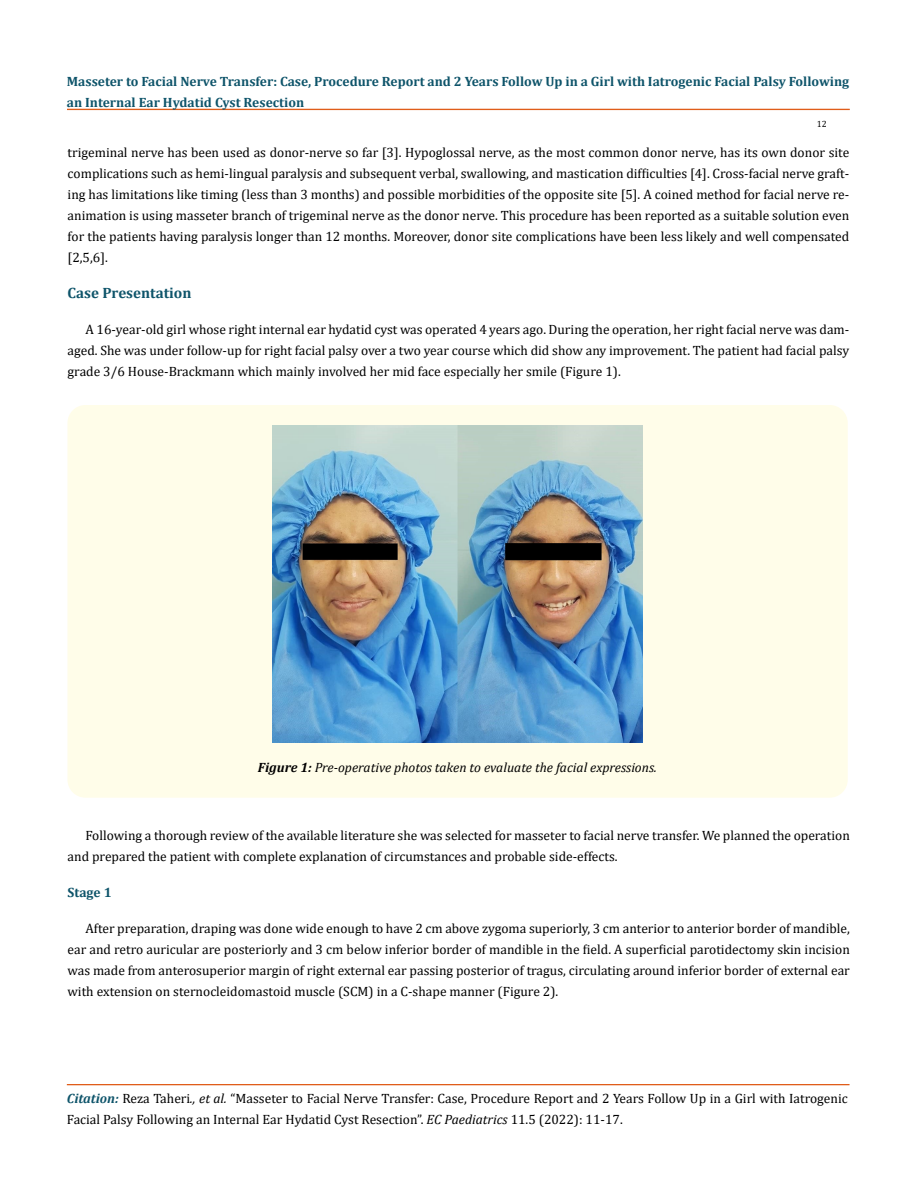
<style>
.page{position:relative;width:917px;height:1188px;background:#fff}
.page>*{position:absolute;margin:0;border:0;box-sizing:border-box;transform-origin:0 0}
.t1{font:700 15px "Cambria";color:#0e546a}
.t2{font:13.5px/21px "Cambria";color:#000;text-align:justify}
.t3{font:700 13.5px/21px "Cambria";color:#0e546a}
.t4{font:italic 13.5px "Cambria";color:#000}
.t5{font:9px "Cambria";color:#000}
.s1{font-weight:700}
.s2{font-weight:700;font-style:italic;color:#0e546a}
.s3{font-style:italic}
</style>
<div class="page">
<div style="left:67px;top:109px;width:782px;height:1px;border:1px solid #e05d1a"></div>
<hr style="left:67px;top:1085px;width:782px;height:1px;background:#e05d1a">
<div style="left:67px;top:1084px;width:782px;height:1px;border:1px solid #e05d1a"></div>
<div style="left:67px;top:405px;width:780px;height:393px;background:#fffde9;border-radius:18px"></div>
<img style="left:272px;top:426px;width:370px;height:316px">
<p class="t3" style="left:67px;top:71px;width:783px">Masseter to Facial Nerve Transfer: Case, Procedure Report and 2 Years Follow Up in a Girl with Iatrogenic Facial Palsy Following an Internal Ear Hydatid Cyst Resection</p>
<p class="t5" style="left:816px;top:118px;width:11px">12</p>
<p class="t2" style="left:68px;top:142px;width:783px">trigeminal nerve has been used as donor-nerve so far [3]. Hypoglossal nerve, as the most common donor nerve, has its own donor site complications such as hemi-lingual paralysis and subsequent verbal, swallowing, and mastication difficulties [4]. Cross-facial nerve graft&shy;ing has limitations like timing (less than 3 months) and possible morbidities of the opposite site [5]. A coined method for facial nerve re&shy;animation is using masseter branch of trigeminal nerve as the donor nerve. This procedure has been reported as a suitable solution even for the patients having paralysis longer than 12 months. Moreover, donor site complications have been less likely and well compensated [2,5,6].</p>
<p class="t1" style="left:68px;top:282px;width:125px">Case Presentation</p>
<p class="t2" style="left:68px;top:319px;width:783px;text-indent:18px">A 16-year-old girl whose right internal ear hydatid cyst was operated 4 years ago. During the operation, her right facial nerve was dam&shy;aged. She was under follow-up for right facial palsy over a two year course which did show any improvement. The patient had facial palsy grade 3/6 House-Brackmann which mainly involved her mid face especially her smile (Figure 1).</p>
<p class="t4" style="left:258px;top:758px;width:400px"><span class="s1">Figure 1:</span> Pre-operative photos taken to evaluate the facial expressions.</p>
<p class="t2" style="left:68px;top:825px;width:783px;text-indent:18px">Following a thorough review of the available literature she was selected for masseter to facial nerve transfer. We planned the operation and prepared the patient with complete explanation of circumstances and probable side-effects.</p>
<p class="t3" style="left:68px;top:882px;width:46px">Stage 1</p>
<p class="t2" style="left:68px;top:918px;width:783px;text-indent:18px">After preparation, draping was done wide enough to have 2 cm above zygoma superiorly, 3 cm anterior to anterior border of mandible, ear and retro auricular are posteriorly and 3 cm below inferior border of mandible in the field. A superficial parotidectomy skin incision was made from anterosuperior margin of right external ear passing posterior of tragus, circulating around inferior border of external ear with extension on sternocleidomastoid muscle (SCM) in a C-shape manner (Figure 2).</p>
<p class="t2" style="left:67px;top:1088px;width:782px"><span class="s2">Citation:</span> Reza Taheri<span class="s3">., et al.</span> “Masseter to Facial Nerve Transfer: Case, Procedure Report and 2 Years Follow Up in a Girl with Iatrogenic<br>Facial Palsy Following an Internal Ear Hydatid Cyst Resection”. <span class="s3">EC Paediatrics</span> 11.5 (2022): 11-17.</p>
</div>
